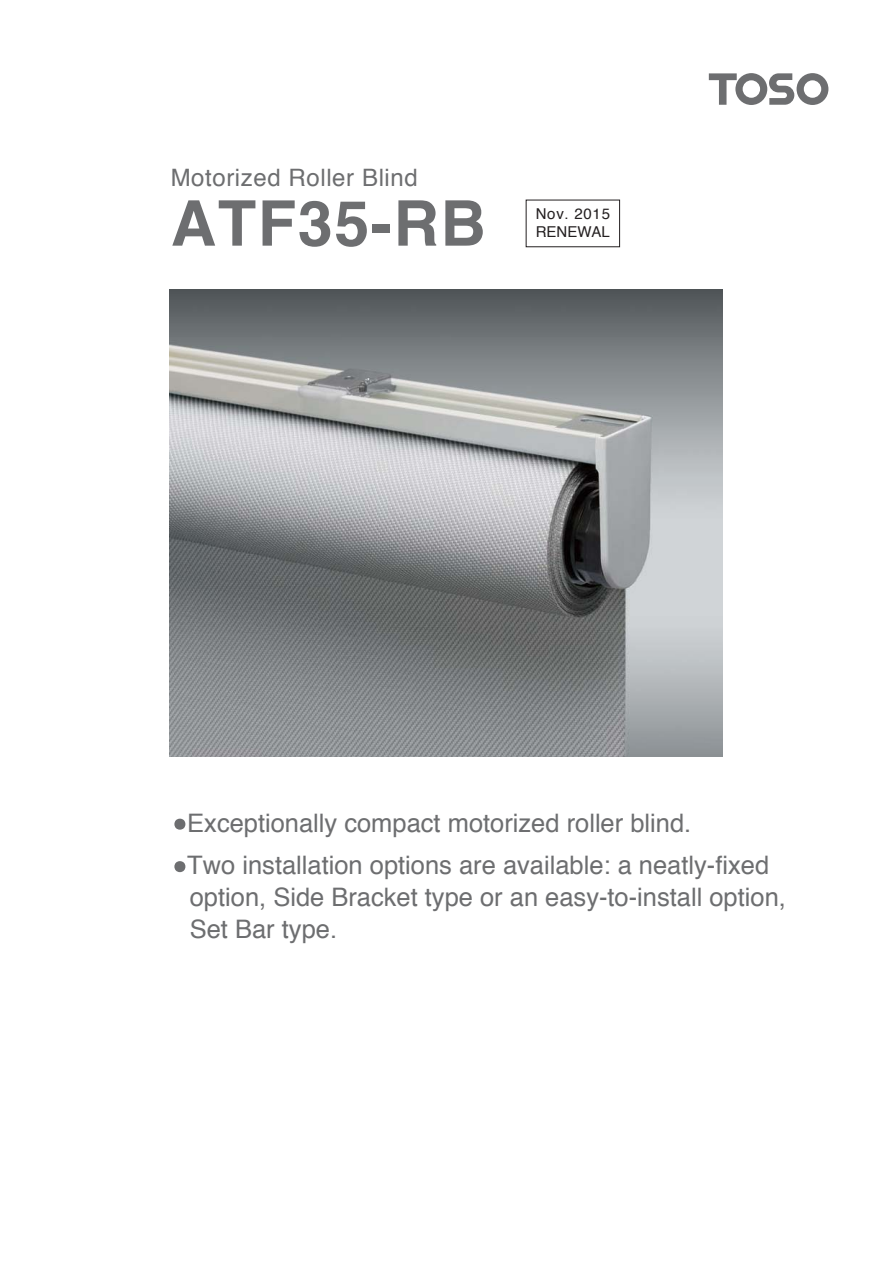
<style>
.page{position:relative;width:893px;height:1263px;background:#fff}
.page>*{position:absolute;margin:0;border:0;box-sizing:border-box;transform-origin:0 0}
.t1{font:700 63px "Helvetica";letter-spacing:.025em;color:#6d6e70}
.t2{font:25.5px/31.8px "Helvetica";color:#6d6e70}
.t3{font:24px "Helvetica";letter-spacing:.025em;color:#6d6e70}
.t4{font:15px/18px "Helvetica";color:#231f20}
.s1{font-size:51px}
</style>
<div class="page">
<img style="left:170px;top:289px;width:552px;height:468px">
<svg style="left:709px;top:73px;width:119px;height:32px"></svg>
<p class="t3" style="left:171px;top:167px;width:249px">Motorized Roller Blind</p>
<h1 class="t1" style="left:171px;top:197px;width:317px">ATF35-RB</h1>
<p class="t4" style="left:536px;top:206px;width:76px">Nov. 2015<br>RENEWAL</p>
<p class="t2" style="left:171px;top:809px;width:522px"><span class="s1">•</span>Exceptionally compact motorized roller blind.</p>
<p class="t2" style="left:190px;top:851px;width:598px;text-indent:-19px"><span class="s1">•</span>Two installation options are available: a neatly-fixed option, Side Bracket type or an easy-to-install option,<br>Set Bar type.</p>
</div>
